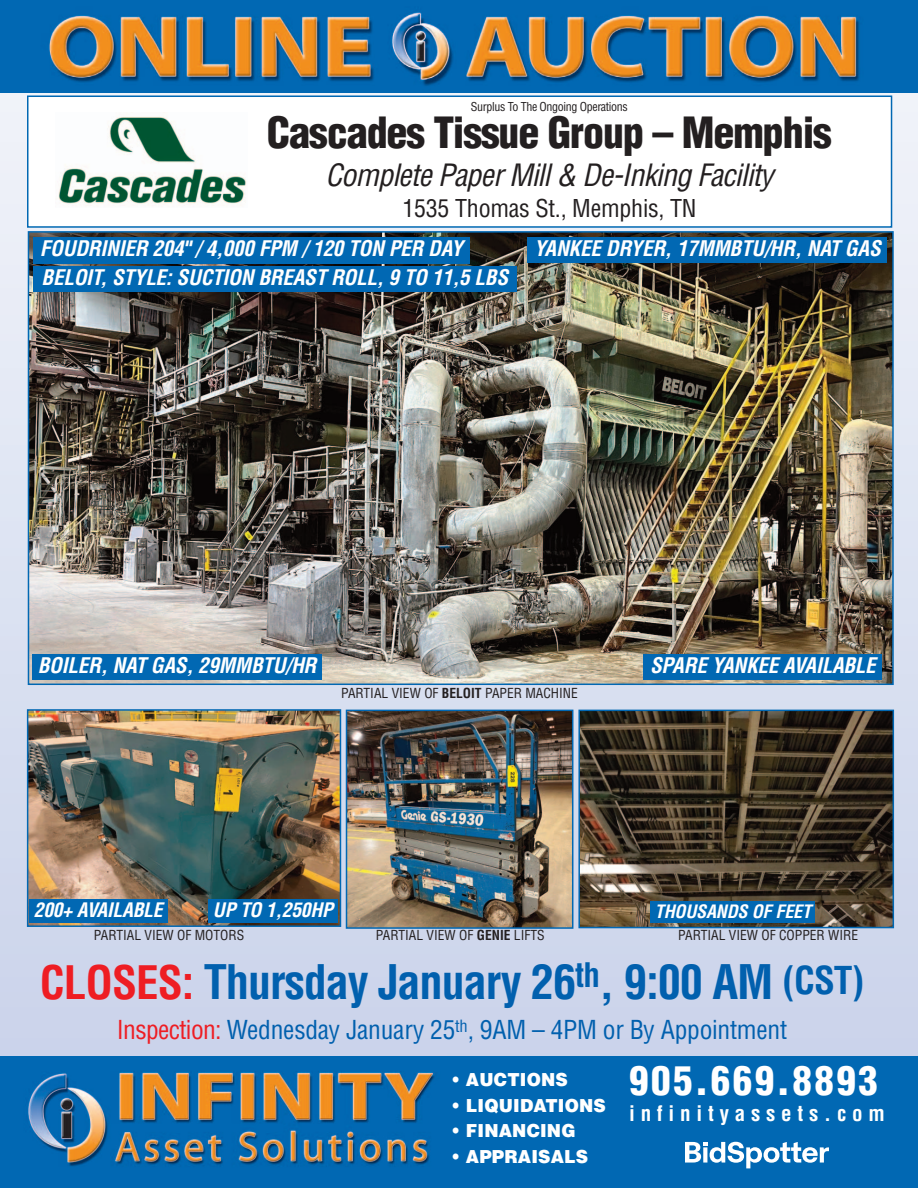
<style>
.page{position:relative;width:918px;height:1188px;background:#fff}
.page>*{position:absolute;margin:0;border:0;box-sizing:border-box;transform-origin:0 0}
.t1{font:700 condensed 46.5px "Helvetica";letter-spacing:-.025em;color:#0160ae}
.t2{font:900 condensed 42px "Helvetica";letter-spacing:-.025em;color:#231f20}
.t3{font:900 condensed 39px "Helvetica";letter-spacing:.065em;color:#fff}
.t4{font:italic condensed 30px "Helvetica";color:#231f20}
.t5{font:condensed 25.5px "Helvetica";letter-spacing:-.01em;color:#0160ae}
.t6{font:condensed 24px "Helvetica";letter-spacing:-.01em;color:#231f20}
.t7{font:italic 700 condensed 21px "Helvetica";letter-spacing:-.01em;color:#fff}
.t8{font:700 condensed 21px "Helvetica";letter-spacing:.275em;color:#fff}
.t9{font:italic 700 condensed 19.5px "Helvetica";color:#fff}
.t10{font:900 18px "Helvetica";letter-spacing:.01em;color:#fff;scale:.95 1}
.t11{font:italic 700 condensed 18px "Helvetica";color:#fff}
.t12{font:condensed 13.5px "Helvetica";color:#231f20}
.t13{font:condensed 12px "Helvetica";letter-spacing:-.03em;color:#231f20}
.s1{font-weight:700}
.s2{font-size:45px;color:#ee1d23}
.s3{font-size:37.5px}
.s4{color:#ee1d23}
</style>
<div class="page">
<div style="left:0;top:86px;width:918px;height:973px;background:linear-gradient(to bottom,#f0f3f9,#c9d2ea)"></div>
<img style="left:0;top:0;width:918px;height:93px">
<img style="left:448px;top:1053px;width:297px;height:3px">
<img style="left:349px;top:713px;width:221px;height:213px">
<div style="left:346px;top:710px;width:227px;height:219px;border:2px solid #0168b3"></div>
<img style="left:581px;top:713px;width:310px;height:212px">
<div style="left:578px;top:710px;width:316px;height:218px;border:2px solid #0168b3"></div>
<img style="left:31px;top:234px;width:860px;height:448px">
<div style="left:28px;top:231px;width:866px;height:454px;border:2px solid #0168b3"></div>
<img style="left:30px;top:712px;width:308px;height:212px">
<div style="left:27px;top:709px;width:314px;height:218px;border:2px solid #0168b3"></div>
<div style="left:29px;top:900px;width:138px;height:23px;background:#0168b3"></div>
<div style="left:208px;top:900px;width:130px;height:23px;background:#0168b3"></div>
<div style="left:528px;top:237px;width:359px;height:26px;background:#0168b3"></div>
<div style="left:33px;top:237px;width:437px;height:26px;background:#0168b3"></div>
<div style="left:33px;top:266px;width:483px;height:26px;background:#0168b3"></div>
<div style="left:28px;top:97px;width:863px;height:129px;background:#fff"></div>
<div style="left:27px;top:96px;width:865px;height:132px;border:2px solid #0168b3"></div>
<img style="left:0;top:1056px;width:918px;height:132px">
<svg style="left:685px;top:1142px;width:144px;height:26px"></svg>
<img style="left:58px;top:116px;width:188px;height:90px">
<div style="left:651px;top:901px;width:164px;height:21px;background:#0168b3"></div>
<div style="left:33px;top:654px;width:289px;height:26px;background:#0168b3"></div>
<div style="left:644px;top:654px;width:238px;height:26px;background:#0168b3"></div>
<p class="t13" style="left:471px;top:102px;width:158px">Surplus To The Ongoing Operations</p>
<h2 class="t2" style="left:267px;top:113px;width:567px">Cascades Tissue Group – Memphis</h2>
<h3 class="t4" style="left:325px;top:163px;width:450px">Complete PaperMill&amp; De-Inking Facility</h3>
<p class="t6" style="left:402px;top:199px;width:296px">1535 Thomas St., Memphis, TN</p>
<p class="t7" style="left:40px;top:240px;width:429px">FOUDRINIER 204"/ 4,000 FPM / 120 TON PER DAY</p>
<p class="t7" style="left:534px;top:240px;width:352px">YANKEE DRYER,17MMBTU/HR,NAT GAS</p>
<p class="t7" style="left:42px;top:269px;width:472px">BELOIT,STYLE:SUCTION BREAST ROLL,9 TO 11,5 LBS</p>
<p class="t7" style="left:38px;top:658px;width:284px">BOILER,NAT GAS,29MMBTU/HR</p>
<p class="t7" style="left:650px;top:658px;width:231px">SPARE YANKEE AVAILABLE</p>
<p class="t12" style="left:341px;top:688px;width:238px">PARTIAL VIEW OF <span class="s1">BELOIT</span> PAPER MACHINE</p>
<p class="t9" style="left:34px;top:903px;width:134px">200+ AVAILABLE</p>
<p class="t9" style="left:213px;top:903px;width:125px">UP TO 1,250HP</p>
<p class="t11" style="left:655px;top:904px;width:161px">THOUSANDS OF FEET</p>
<p class="t12" style="left:94px;top:930px;width:152px">PARTIAL VIEW OF MOTORS</p>
<p class="t12" style="left:376px;top:930px;width:170px">PARTIAL VIEW OF <span class="s1">GENIE</span> LIFTS</p>
<p class="t12" style="left:678px;top:930px;width:182px">PARTIAL VIEW OF COPPER WIRE</p>
<h1 class="t1" style="left:40px;top:964px;width:826px"><span class="s2">CLOSES:</span> Thursday January 26<sup>th</sup>, 9:00 AM <span class="s3">(CST)</span></h1>
<p class="t5" style="left:117px;top:1020px;width:672px"><span class="s4">Inspection:</span> Wednesday January 25<sup>th</sup>, 9AM – 4PM or By Appointment</p>
<p class="t10" style="left:451px;top:1071px;width:124px">• AUCTIONS</p>
<p class="t10" style="left:451px;top:1096px;width:164px">• LIQUIDATIONS</p>
<p class="t10" style="left:451px;top:1122px;width:132px">• FINANCING</p>
<p class="t10" style="left:451px;top:1148px;width:145px">• APPRAISALS</p>
<h3 class="t3" style="left:629px;top:1062px;width:250px">905.669.8893</h3>
<p class="t8" style="left:629px;top:1105px;width:257px">infinityassets.com</p>
</div>
